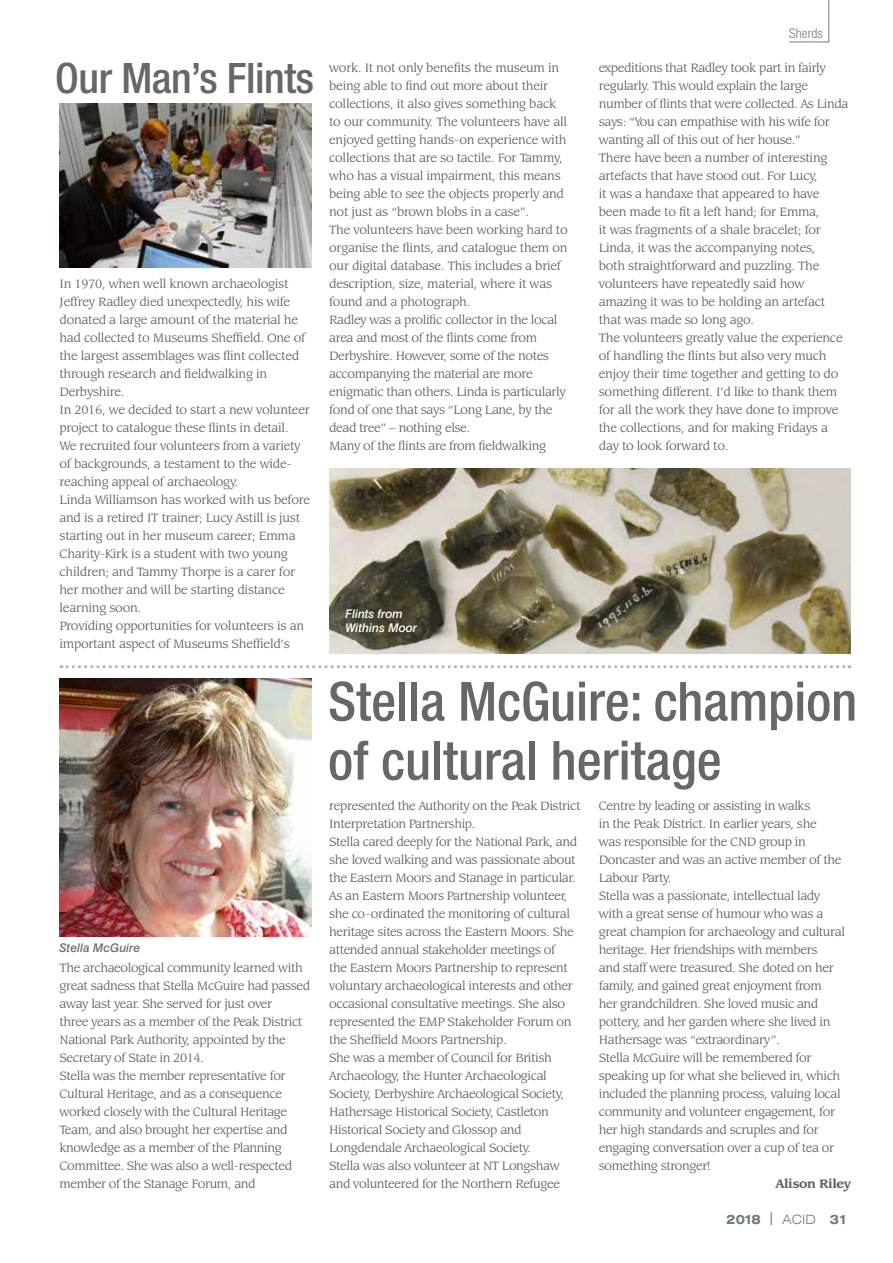
<style>
.page{position:relative;width:893px;height:1263px;background:#fff}
.page>*{position:absolute;margin:0;border:0;box-sizing:border-box;transform-origin:0 0}
.t1{font:500 condensed 54px/58.9px "Helvetica Neue";color:#676767}
.t2{font:500 condensed 42px "Helvetica Neue";letter-spacing:-.01em;color:#676767}
.t3{font:300 condensed 13.5px "Helvetica Neue";letter-spacing:.005em;color:#6e7981}
.t4{font:13.35px/18px "Leawood IT Cby BT";letter-spacing:-.03em;color:#626261}
.t5{font:700 13.35px "Leawood IT Cby BT";letter-spacing:-.03em;color:#626261}
.t6{font:700 expanded 12.75px "Swiss 721 BT";letter-spacing:-.07em;color:#6e7981}
.t7{font:italic 500 12px/14.4px "Swiss 721 BT";color:#fff}
.t8{font:italic 500 12px "Swiss 721 BT";color:#6e6e6e}
.s1{font-family:"Lubalin Graph IT Cby BT";font-weight:500;font-stretch:normal}
.s2{font-weight:300}
</style>
<div class="page">
<hr style="left:789px;top:42px;width:40px;height:1px;background:#6e7981">
<hr style="left:828px;top:0;width:1px;height:42px;background:#6e7981">
<svg style="left:61px;top:665px;width:789px;height:3px"></svg>
<img style="left:60px;top:678px;width:251px;height:258px">
<img style="left:329px;top:469px;width:521px;height:185px">
<img style="left:60px;top:103px;width:251px;height:165px">
<p class="t3" style="left:789px;top:25px;width:35px">Sherds</p>
<h2 class="t2" style="left:55px;top:53px;width:260px">Our Man’s Flints</h2>
<p class="t4" style="left:329px;top:59px;width:240px">work. It not only benefits the museum in being able to find out more about their collections, it also gives something back to our community. The volunteers have all enjoyed getting hands-on experience with collections that are so tactile. For Tammy, who has a visual impairment, this means being able to see the objects properly and not just as “brown blobs in a case”.<br>The volunteers have been working hard to organise the flints, and catalogue them on our digital database. This includes a brief description, size, material, where it was found and a photograph.<br>Radley was a prolific collector in the local area and most of the flints come from Derbyshire. However, some of the notes accompanying the material are more enigmatic than others. Linda is particularly fond of one that says “Long Lane, by the dead tree” – nothing else.<br>Many of the flints are from fieldwalking</p>
<p class="t4" style="left:599px;top:59px;width:251px">expeditions that Radley took part in fairly regularly. This would explain the large number of flints that were collected. As Linda says: “You can empathise with his wife for wanting all of this out of her house.”<br>There have been a number of interesting artefacts that have stood out. For Lucy,<br>it was a handaxe that appeared to have been made to fit a left hand; for Emma,<br>it was fragments of a shale bracelet; for Linda, it was the accompanying notes,<br>both straightforward and puzzling. The volunteers have repeatedly said how amazing it was to be holding an artefact that was made so long ago.<br>The volunteers greatly value the experience of handling the flints but also very much enjoy their time together and getting to do something different. I’d like to thank them for all the work they have done to improve the collections, and for making Fridays a day to look forward to.</p>
<p class="t4" style="left:60px;top:275px;width:252px">In 1970, when well known archaeologist Jeffrey Radley died unexpectedly, his wife donated a large amount of the material he had collected to Museums Sheffield. One of the largest assemblages was flint collected through research and fieldwalking in Derbyshire.<br>In 2016, we decided to start a new volunteer project to catalogue these flints in detail.<br>We recruited four volunteers from a variety of backgrounds, a testament to the wide&shy;reaching appeal of archaeology.<br>Linda Williamson has worked with us before and is a retired IT trainer; Lucy Astill is just starting out in her museum career; Emma Charity-Kirk is a student with two young children; and Tammy Thorpe is a carer for her mother and will be starting distance learning soon.<br>Providing opportunities for volunteers is an important aspect of Museums Sheffield’s</p>
<p class="t7" style="left:345px;top:606px;width:73px">Flints from<br>Withins Moor</p>
<p class="t8" style="left:60px;top:940px;width:82px">Stella McGuire</p>
<p class="t4" style="left:60px;top:959px;width:252px">The archaeological community learned with great sadness that Stella McGuire had passed away last year. She served for just over<br>three years as a member of the Peak District National Park Authority, appointed by the Secretary of State in 2014.<br>Stella was the member representative for Cultural Heritage, and as a consequence worked closely with the Cultural Heritage Team, and also brought her expertise and knowledge as a member of the Planning Committee. She was also a well-respected member of the Stanage Forum, and</p>
<h1 class="t1" style="left:328px;top:671px;width:531px">Stella McGuire: champion of cultural heritage</h1>
<p class="t4" style="left:329px;top:797px;width:253px">represented the Authority on the Peak District Interpretation Partnership.<br>Stella cared deeply for the National Park, and she loved walking and was passionate about the Eastern Moors and Stanage in particular.<br>As an Eastern Moors Partnership volunteer, she co-ordinated the monitoring of cultural heritage sites across the Eastern Moors. She attended annual stakeholder meetings of<br>the Eastern Moors Partnership to represent voluntary archaeological interests and other occasional consultative meetings. She also represented the EMP Stakeholder Forum on the Sheffield Moors Partnership.<br>She was a member of Council for British Archaeology, the Hunter Archaeological Society, Derbyshire Archaeological Society, Hathersage Historical Society, Castleton Historical Society and Glossop and Longdendale Archaeological Society.<br>Stella was also volunteer at NT Longshaw and volunteered for the Northern Refugee</p>
<p class="t4" style="left:599px;top:797px;width:248px">Centre by leading or assisting in walks<br>in the Peak District. In earlier years, she<br>was responsible for the CND group in Doncaster and was an active member of the Labour Party.<br>Stella was a passionate, intellectual lady with a great sense of humour who was a great champion for archaeology and cultural heritage. Her friendships with members<br>and staff were treasured. She doted on her family, and gained great enjoyment from<br>her grandchildren. She loved music and pottery, and her garden where she lived in Hathersage was “extraordinary”.<br>Stella McGuire will be remembered for speaking up for what she believed in, which included the planning process, valuing local community and volunteer engagement, for her high standards and scruples and for engaging conversation over a cup of tea or something stronger!</p>
<p class="t5" style="left:775px;top:1176px;width:77px">Alison Riley</p>
<p class="t6" style="left:726px;top:1211px;width:123px">2018 <span class="s1">|</span> <span class="s2">ACID</span> 31</p>
</div>
